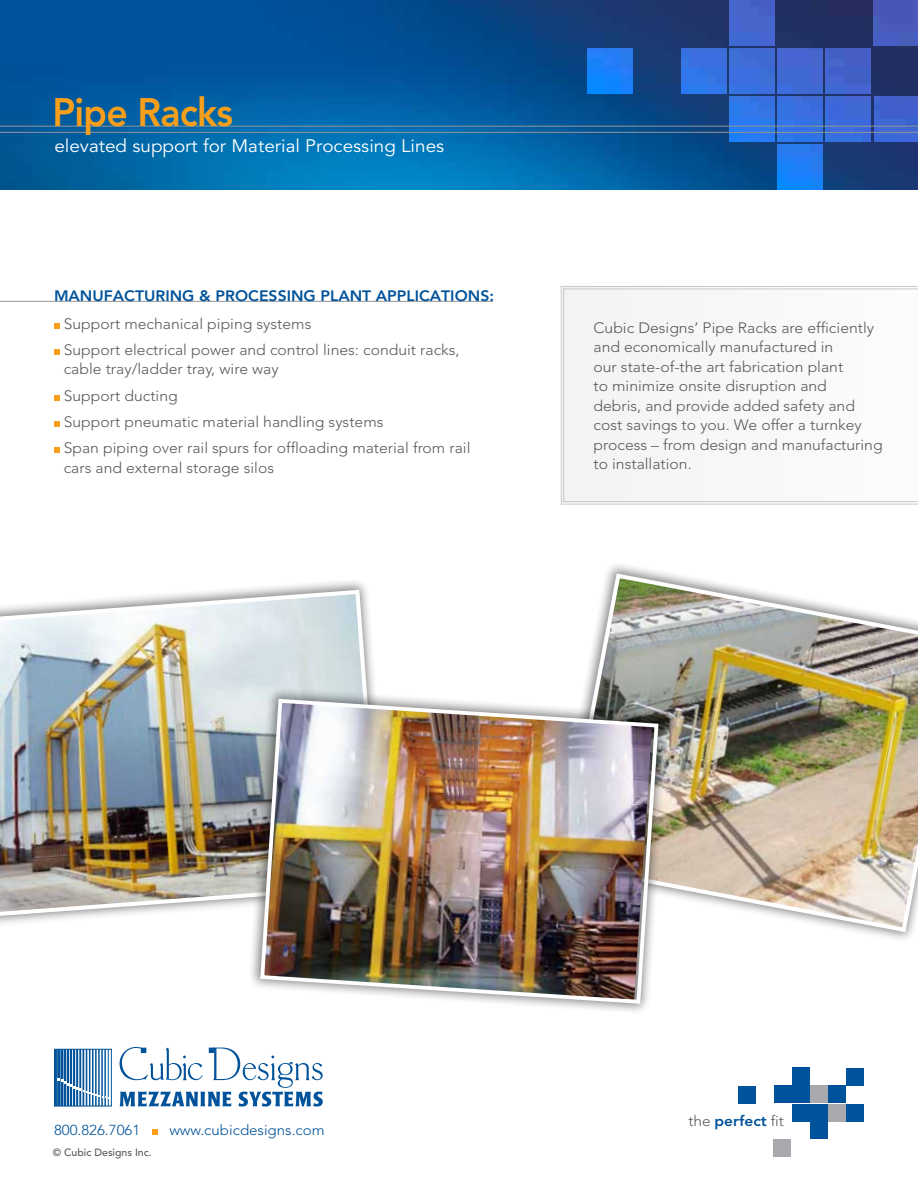
<style>
.page{position:relative;width:918px;height:1188px;background:#fff}
.page>*{position:absolute;margin:0;border:0;box-sizing:border-box;transform-origin:0 0}
.t1{font:800 39.45px "Avenir";letter-spacing:-.02em;color:#f99f1c;scale:.95 1}
.t2{font:18px "Avenir";color:#fff;scale:1.05 1}
.t3{font:300 15px/19.5px "Avenir";color:#58595b;scale:1.05 1}
.t4{font:800 15px "Avenir";color:#00539b;scale:1.05 1}
.t5{font:800 14.7px "Avenir";color:#00539b;scale:1.05 1}
.t6{font:300 14.4px "Avenir";color:#00539b;scale:1.05 1}
.t7{font:500 10.5px "Avenir";color:#58595b}
.s1{font-weight:300;color:#58595b}
</style>
<div class="page">
<svg style="left:561px;top:286px;width:357px;height:219px"></svg>
<svg style="left:563px;top:289px;width:355px;height:213px"></svg>
<svg style="left:152px;top:1129px;width:6px;height:6px"></svg>
<hr style="left:0;top:301px;width:493px;height:1px;background:#939598">
<svg style="left:54px;top:323px;width:6px;height:6px"></svg>
<svg style="left:54px;top:349px;width:6px;height:6px"></svg>
<svg style="left:54px;top:395px;width:6px;height:6px"></svg>
<svg style="left:54px;top:421px;width:6px;height:6px"></svg>
<svg style="left:54px;top:448px;width:6px;height:5px"></svg>
<div style="left:792px;top:1104px;width:17px;height:17px;background:#00539b"></div>
<div style="left:792px;top:1086px;width:17px;height:17px;background:#00539b"></div>
<div style="left:810px;top:1122px;width:17px;height:17px;background:#00539b"></div>
<div style="left:829px;top:1104px;width:17px;height:17px;background:#a7a9ac"></div>
<div style="left:810px;top:1086px;width:17px;height:17px;background:#a7a9ac"></div>
<div style="left:792px;top:1068px;width:17px;height:17px;background:#00539b"></div>
<div style="left:774px;top:1086px;width:17px;height:17px;background:#00539b"></div>
<div style="left:774px;top:1140px;width:17px;height:17px;background:#a7a9ac"></div>
<div style="left:810px;top:1104px;width:17px;height:17px;background:#00539b"></div>
<div style="left:829px;top:1086px;width:17px;height:17px;background:#00539b"></div>
<div style="left:847px;top:1104px;width:17px;height:17px;background:#00539b"></div>
<div style="left:738px;top:1086px;width:17px;height:18px;background:#00539b"></div>
<div style="left:847px;top:1068px;width:17px;height:17px;background:#00539b"></div>
<img style="left:0;top:0;width:918px;height:190px">
<svg style="left:730px;top:96px;width:45px;height:45px;background:#2e78eb"></svg>
<div style="left:730px;top:48px;width:45px;height:45px;background:#3c6ed6"></div>
<div style="left:778px;top:144px;width:45px;height:45px;background:linear-gradient(to bottom,#3077eb,#0c86ff)"></div>
<div style="left:826px;top:96px;width:45px;height:45px;background:#3e68dc"></div>
<div style="left:778px;top:48px;width:45px;height:45px;background:#4266d2"></div>
<div style="left:730px;top:0;width:45px;height:45px;background:#4666cc"></div>
<div style="left:682px;top:48px;width:45px;height:45px;background:#3472e0"></div>
<svg style="left:778px;top:96px;width:45px;height:45px;background:#3670e1"></svg>
<div style="left:826px;top:48px;width:45px;height:45px;background:#4260c6"></div>
<svg style="left:588px;top:48px;width:45px;height:45px;background:#1a80f9"></svg>
<div style="left:874px;top:96px;width:44px;height:45px;background:linear-gradient(to right,#3e64d2,#3f61cd)"></div>
<div style="left:874px;top:0;width:44px;height:45px;background:#4a5aba"></div>
<hr style="left:0;top:126px;width:918px;height:1px;background:#939598">
<hr style="left:0;top:132px;width:918px;height:1px;background:#939598">
<svg style="left:0;top:581px;width:365px;height:343px"></svg>
<img style="left:0;top:588px;width:374px;height:331px">
<img style="left:586px;top:571px;width:332px;height:364px">
<img style="left:246px;top:685px;width:426px;height:326px">
<img style="left:258px;top:697px;width:403px;height:309px">
<hr style="left:54px;top:1049px;width:58px;height:1px;background:#00539b">
<hr style="left:54px;top:1106px;width:58px;height:1px;background:#00539b">
<hr style="left:111px;top:1049px;width:1px;height:57px;background:#00539b">
<hr style="left:108px;top:1049px;width:1px;height:57px;background:#00539b">
<hr style="left:105px;top:1049px;width:1px;height:57px;background:#00539b">
<hr style="left:102px;top:1049px;width:1px;height:57px;background:#00539b">
<hr style="left:98px;top:1049px;width:1px;height:57px;background:#00539b">
<hr style="left:95px;top:1049px;width:1px;height:57px;background:#00539b">
<hr style="left:92px;top:1049px;width:1px;height:57px;background:#00539b">
<hr style="left:89px;top:1049px;width:1px;height:57px;background:#00539b">
<hr style="left:86px;top:1049px;width:1px;height:57px;background:#00539b">
<hr style="left:83px;top:1049px;width:1px;height:57px;background:#00539b">
<hr style="left:79px;top:1049px;width:2px;height:57px;background:#00539b">
<hr style="left:76px;top:1049px;width:2px;height:57px;background:#00539b">
<hr style="left:73px;top:1049px;width:2px;height:57px;background:#00539b">
<hr style="left:70px;top:1049px;width:2px;height:57px;background:#00539b">
<hr style="left:67px;top:1049px;width:2px;height:57px;background:#00539b">
<hr style="left:64px;top:1049px;width:2px;height:57px;background:#00539b">
<hr style="left:60px;top:1049px;width:3px;height:57px;background:#00539b">
<hr style="left:57px;top:1049px;width:3px;height:57px;background:#00539b">
<hr style="left:54px;top:1049px;width:3px;height:57px;background:#00539b">
<svg style="left:58px;top:1078px;width:51px;height:21px"></svg>
<svg style="left:120px;top:1047px;width:203px;height:60px"></svg>
<h1 class="t1" style="left:52px;top:89px;width:192px">Pipe Racks</h1>
<p class="t2" style="left:54px;top:135px;width:373px">elevated support for Material Processing Lines</p>
<p class="t4" style="left:54px;top:287px;width:421px">MANUFACTURING &amp; PROCESSING PLANT APPLICATIONS:</p>
<p class="t3" style="left:64px;top:310px;width:379px;line-height:26.2px">Support mechanical piping systems<br>Support electrical power and control lines: conduit racks,</p>
<p class="t3" style="left:64px;top:356px;width:389px;line-height:26.2px">cable tray/ladder tray, wire way<br>Support ducting<br>Support pneumatic material handling systems<br>Span piping over rail spurs for offloading material from rail</p>
<p class="t3" style="left:64px;top:458px;width:202px">cars and external storage silos</p>
<p class="t3" style="left:594px;top:318px;width:277px">Cubic Designs’ Pipe Racks are efficiently and economically manufactured in<br>our state-of-the art fabrication plant<br>to minimize onsite disruption and<br>debris, and provide added safety and cost savings to you. We offer a turnkey process – from design and manufacturing to installation.</p>
<p class="t6" style="left:54px;top:1122px;width:84px">800.826.7061</p>
<p class="t6" style="left:169px;top:1122px;width:149px">www.cubicdesigns.com</p>
<p class="t7" style="left:53px;top:1146px;width:100px">© Cubic Designs Inc.</p>
<p class="t5" style="left:688px;top:1112px;width:92px"><span class="s1">the</span> perfect <span class="s1">fit</span></p>
</div>
